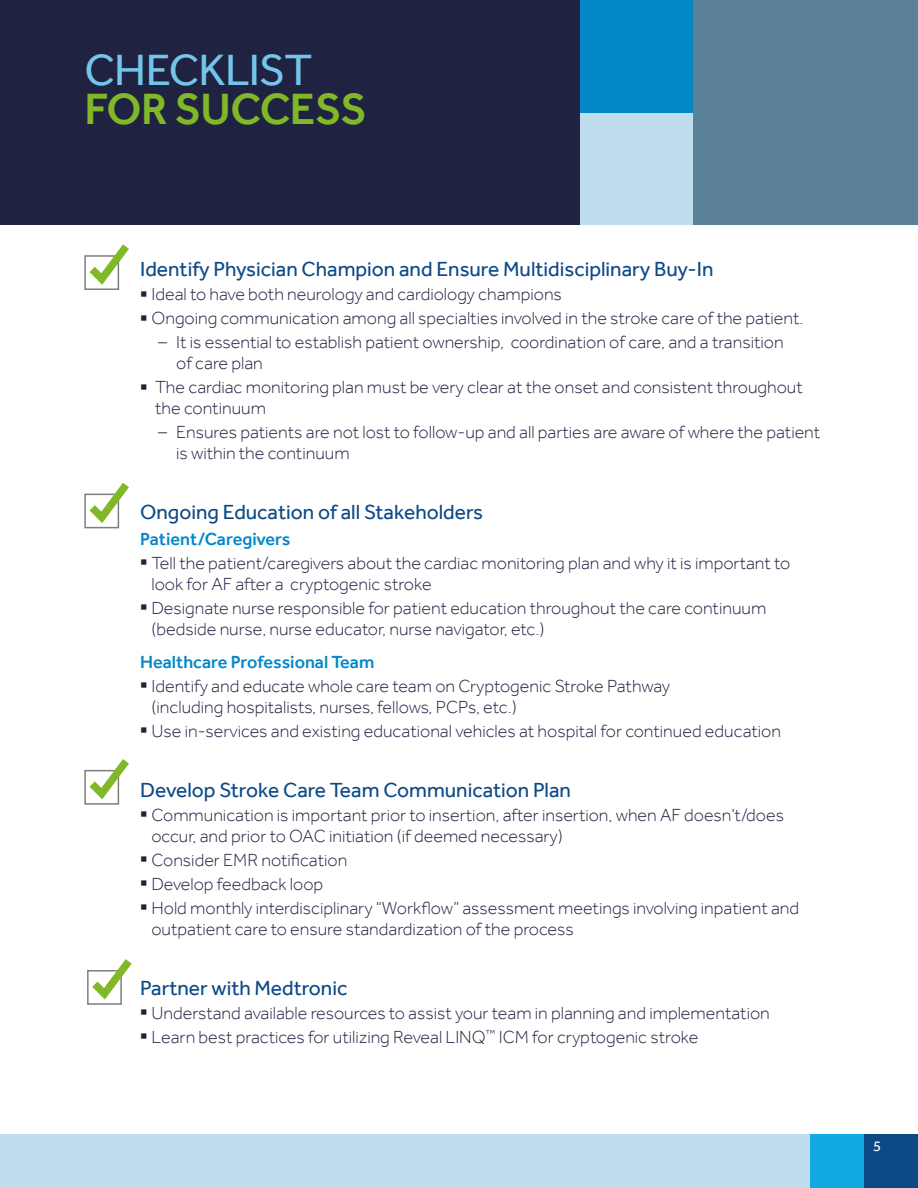
<style>
.page{position:relative;width:918px;height:1188px;background:#fff}
.page>*{position:absolute;margin:0;border:0;box-sizing:border-box;transform-origin:0 0}
.t1{font:500 45px "Effra";letter-spacing:-.015em;color:#81b828}
.t2{font:45px "Effra";letter-spacing:-.015em;color:#74c5ea}
.t3{font:21px "Effra";color:#0d4987}
.t4{font:300 18px/21px "Effra";color:#1f2341}
.t5{font:500 18px "Effra";color:#0387c9}
.t6{font:15px "Effra";color:#fff}
</style>
<div class="page">
<svg style="left:84px;top:244px;width:45px;height:46px"></svg>
<svg style="left:84px;top:483px;width:45px;height:46px"></svg>
<svg style="left:84px;top:759px;width:45px;height:46px"></svg>
<svg style="left:87px;top:959px;width:45px;height:46px"></svg>
<div style="left:0;top:0;width:580px;height:225px;background:#1f2341"></div>
<div style="left:0;top:1134px;width:810px;height:54px;background:#c0dded"></div>
<div style="left:810px;top:1134px;width:54px;height:54px;background:#11aae3"></div>
<div style="left:864px;top:1134px;width:54px;height:54px;background:#0d4987"></div>
<div style="left:580px;top:112px;width:113px;height:113px;background:#c0dded"></div>
<div style="left:580px;top:0;width:113px;height:112px;background:#0387c9"></div>
<div style="left:693px;top:0;width:225px;height:225px;background:#5b8099"></div>
<h1 class="t2" style="left:84px;top:44px;width:230px">CHECKLIST</h1>
<h1 class="t1" style="left:84px;top:83px;width:284px">FOR SUCCESS</h1>
<p class="t3" style="left:140px;top:257px;width:575px">Identify Physician Champion and Ensure Multidisciplinary Buy-In</p>
<p class="t4" style="left:140px;top:284px;width:423px">○ Ideal to have both neurology and cardiology champions</p>
<p class="t4" style="left:140px;top:308px;width:665px">○ Ongoing communication among all specialties involved in the stroke care of the patient.</p>
<p class="t4" style="left:176px;top:332px;width:609px;text-indent:-18px">– It is essential to establish patient ownership, coordination of care, and a transition of care plan</p>
<p class="t4" style="left:155px;top:377px;width:649px;text-indent:-15px">○ The cardiac monitoring plan must be very clear at the onset and consistent throughout the continuum</p>
<p class="t4" style="left:176px;top:422px;width:646px;text-indent:-18px">– Ensures patients are not lost to follow-up and all parties are aware of where the patient is within the continuum</p>
<p class="t3" style="left:140px;top:500px;width:344px">Ongoing Education of all Stakeholders</p>
<p class="t5" style="left:140px;top:528px;width:152px">Patient/Caregivers</p>
<p class="t4" style="left:151px;top:552px;width:640px;text-indent:-11px">○ Tell the patient/caregivers about the cardiac monitoring plan and why it is important to look for AF after a cryptogenic stroke</p>
<p class="t4" style="left:151px;top:597px;width:616px;text-indent:-11px">○ Designate nurse responsible for patient education throughout the care continuum (bedside nurse, nurse educator, nurse navigator, etc.)</p>
<p class="t5" style="left:140px;top:651px;width:236px">Healthcare Professional Team</p>
<p class="t4" style="left:151px;top:675px;width:520px;text-indent:-11px">○ Identify and educate whole care team on Cryptogenic Stroke Pathway (including hospitalists, nurses, fellows, PCPs, etc.)</p>
<p class="t4" style="left:140px;top:720px;width:642px">○ Use in-services and existing educational vehicles at hospital for continued education</p>
<p class="t3" style="left:140px;top:777px;width:432px">Develop Stroke Care Team Communication Plan</p>
<p class="t4" style="left:151px;top:804px;width:634px;text-indent:-11px">○ Communication is important prior to insertion, after insertion, when AF doesn’t/does occur, and prior to OAC initiation (if deemed necessary)</p>
<p class="t4" style="left:140px;top:849px;width:209px">○ Consider EMR notification</p>
<p class="t4" style="left:140px;top:873px;width:185px">○ Develop feedback loop</p>
<p class="t4" style="left:151px;top:897px;width:649px;text-indent:-11px">○ Hold monthly interdisciplinary “Workflow” assessment meetings involving inpatient and outpatient care to ensure standardization of the process</p>
<p class="t3" style="left:140px;top:975px;width:209px">Partner with Medtronic</p>
<p class="t4" style="left:140px;top:1002px;width:631px">○ Understand available resources to assist your team in planning and implementation</p>
<p class="t4" style="left:140px;top:1026px;width:560px">○ Learn best practices for utilizing Reveal LINQ<sup>™</sup> ICM for cryptogenic stroke</p>
<p class="t6" style="left:865px;top:1140px;width:18px">55</p>
</div>
